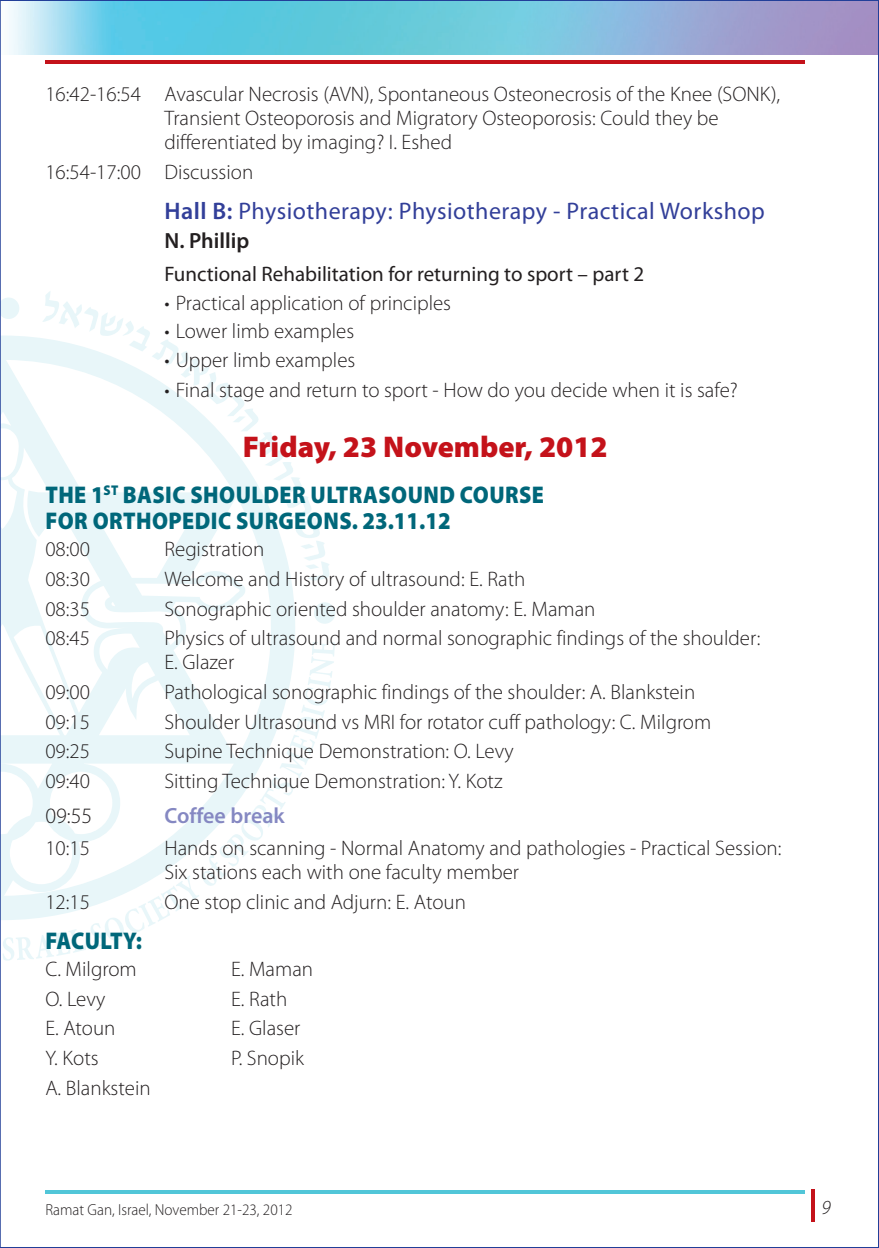
<style>
.page{position:relative;width:879px;height:1248px;background:#fff}
.page>*{position:absolute;margin:0;border:0;box-sizing:border-box;transform-origin:0 0}
.t1{font:900 30px "Myriad Pro";color:#c4121a}
.t2{font:900 24.2px "Myriad Pro";letter-spacing:.02em;color:#00677a;scale:.91 1}
.t3{font:24px "Myriad Pro";letter-spacing:.02em;color:#323f99}
.t4{font:600 22px "Myriad Pro";color:#8588c2}
.t5{font:600 22px "Myriad Pro";color:#231f20}
.t6{font:300 22px "Myriad Pro";color:#231f20}
.t7{font:300 21px/29.6px "Myriad Pro";color:#231f20}
.t8{font:21px "Myriad Pro";color:#231f20}
.t9{font:italic 300 20px "Myriad Pro";color:#231f20}
.t10{font:300 16px "Myriad Pro";color:#231f20;scale:.95 1}
.s1{font-weight:600}
</style>
<div class="page">
<img style="left:335px;top:2px;width:542px;height:52px">
<hr style="left:45px;top:60px;width:760px;height:4px;background:#c4121a">
<svg style="left:335px;top:1190px;width:470px;height:3px"></svg>
<hr style="left:811px;top:1189px;width:4px;height:32px;background:#c4121a">
<svg style="left:2px;top:2px;width:333px;height:1192px"></svg>
<p class="t7" style="left:164px;top:82px;width:617px;line-height:24px;text-indent:-119px">16:42-16:54 Avascular Necrosis (AVN), Spontaneous Osteonecrosis of the Knee (SONK),<br>Transient Osteoporosis and Migratory Osteoporosis: Could they be differentiated by imaging? I. Eshed</p>
<p class="t7" style="left:45px;top:156px;width:209px">16:54-17:00 Discussion</p>
<p class="t3" style="left:164px;top:196px;width:602px"><span class="s1">Hall B:</span> Physiotherapy: Physiotherapy - Practical Workshop</p>
<p class="t5" style="left:164px;top:227px;width:86px">N. Phillip</p>
<p class="t8" style="left:164px;top:261px;width:481px">Functional Rehabilitation for returning to sport – part 2</p>
<p class="t7" style="left:164px;top:287px;width:288px">• Practical application of principles</p>
<p class="t7" style="left:164px;top:316px;width:191px">• Lower limb examples</p>
<p class="t7" style="left:164px;top:345px;width:192px">• Upper limb examples</p>
<p class="t7" style="left:164px;top:374px;width:575px">• Final stage and return to sport - How do you decide when it is safe?</p>
<h1 class="t1" style="left:243px;top:427px;width:366px">FRIDAY, 23 NOVEMBER, 2012</h1>
<p class="t2" style="left:45px;top:479px;width:115px">THE 1<sup>ST</sup> BASIC</p>
<p class="t2" style="left:190px;top:479px;width:177px">SHOULDER ULTRASO</p>
<p class="t2" style="left:408px;top:479px;width:122px">UND COURSE</p>
<p class="t2" style="left:45px;top:505px;width:16px">FOR</p>
<p class="t2" style="left:93px;top:505px;width:206px">ORTHOPEDIC SURGEONS</p>
<p class="t2" style="left:352px;top:505px;width:110px">. 23.11.12</p>
<p class="t7" style="left:45px;top:534px;width:46px">08:00</p>
<p class="t7" style="left:164px;top:534px;width:101px">Registration</p>
<p class="t7" style="left:45px;top:564px;width:46px">08:30</p>
<p class="t7" style="left:164px;top:564px;width:363px">Welcome and History of ultrasound: E. Rath</p>
<p class="t7" style="left:45px;top:593px;width:46px">08:35</p>
<p class="t7" style="left:164px;top:593px;width:432px">Sonographic oriented shoulder anatomy: E. Maman</p>
<p class="t7" style="left:45px;top:623px;width:46px">08:45</p>
<p class="t7" style="left:164px;top:626px;width:597px;line-height:24px">Physics of ultrasound and normal sonographic findings of the shoulder:<br>E. Glazer</p>
<p class="t7" style="left:45px;top:677px;width:46px">09:00</p>
<p class="t7" style="left:164px;top:677px;width:532px">Pathological sonographic findings of the shoulder: A. Blankstein</p>
<p class="t7" style="left:45px;top:706px;width:46px">09:15</p>
<p class="t7" style="left:164px;top:706px;width:548px">Shoulder Ultrasound vs MRI for rotator cuff pathology: C. Milgrom</p>
<p class="t7" style="left:45px;top:736px;width:46px">09:25</p>
<p class="t7" style="left:164px;top:736px;width:351px">Supine Technique Demonstration: O. Levy</p>
<p class="t7" style="left:45px;top:766px;width:46px">09:40</p>
<p class="t7" style="left:164px;top:766px;width:340px">Sitting Technique Demonstration: Y. Kotz</p>
<p class="t6" style="left:45px;top:801px;width:48px">09:55</p>
<p class="t4" style="left:164px;top:801px;width:122px">Coffee break</p>
<p class="t7" style="left:45px;top:833px;width:46px">10:15</p>
<p class="t7" style="left:164px;top:835px;width:618px;line-height:24px">Hands on scanning - Normal Anatomy and pathologies - Practical Session:<br>Six stations each with one faculty member</p>
<p class="t7" style="left:45px;top:886px;width:46px">12:15</p>
<p class="t7" style="left:164px;top:886px;width:303px">One stop clinic and Adjurn: E. Atoun</p>
<p class="t2" style="left:45px;top:924px;width:108px">FAC ULTY:</p>
<p class="t7" style="left:45px;top:953px;width:107px">C. Milgrom<br>O. Levy<br>E. Atoun<br>Y. Kots<br>A. Blankstein</p>
<p class="t7" style="left:231px;top:953px;width:84px">E. Maman<br>E. Rath<br>E. Glaser<br>P. Snopik</p>
<p class="t10" style="left:45px;top:1199px;width:262px">Ramat Gan, Israel, November 21-23, 2012</p>
<p class="t9" style="left:821px;top:1194px;width:11px">9</p>
</div>
